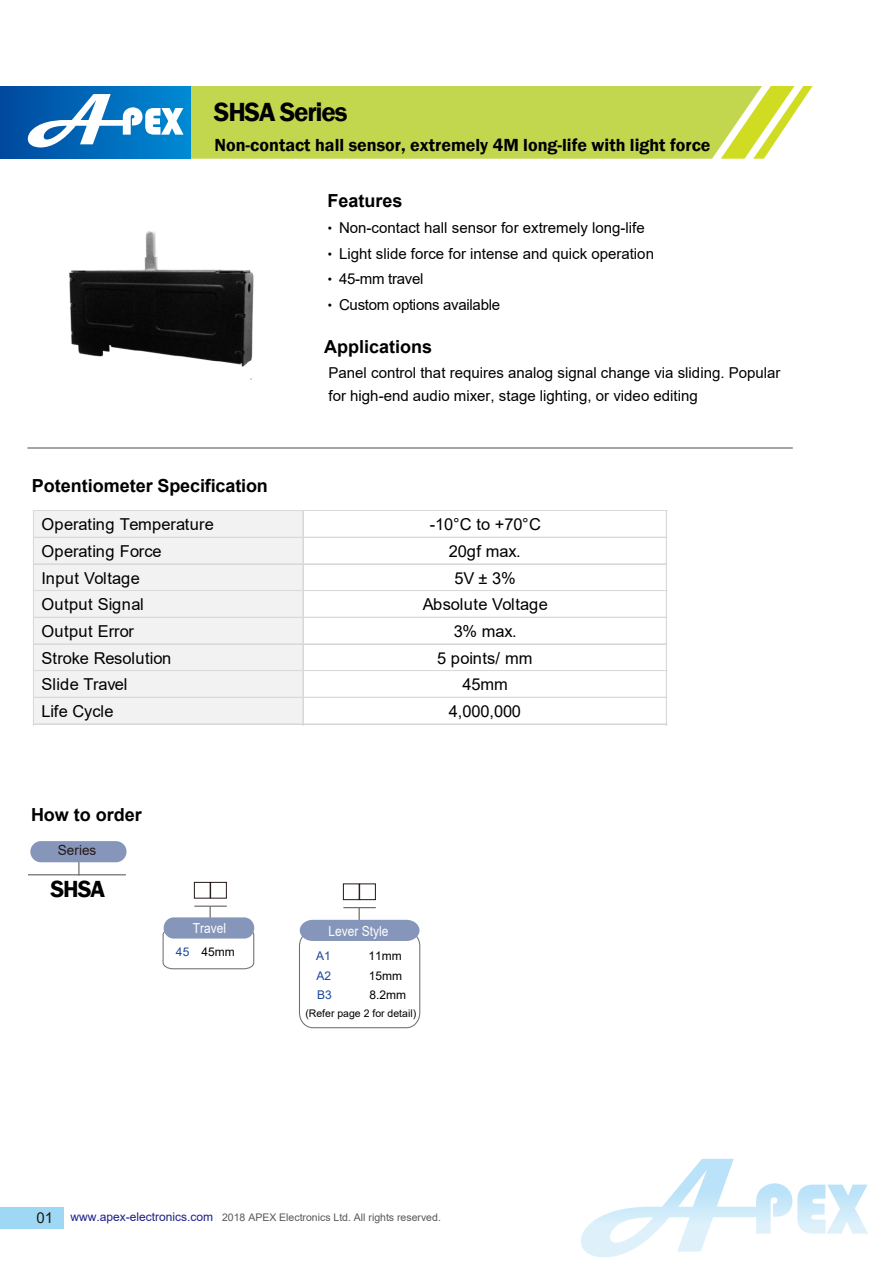
<style>
.page{position:relative;width:893px;height:1263px;background:#fff}
.page>*{position:absolute;margin:0;border:0;box-sizing:border-box;transform-origin:0 0}
.t1{font:600 27px "Franklin Gothic";letter-spacing:-.045em;color:#000}
.t2{font:600 24px "Franklin Gothic";color:#000}
.t3{font:600 18px "Franklin Gothic";color:#000}
.t4{font:700 18px "Arial";color:#000}
.t5{font:16.35px "Arial";color:#000}
.t6{font:16.35px "Arial";letter-spacing:.02em;color:#000}
.t7{font:15px/25.5px "Arial";color:#000}
.t8{font:15px "Arial";color:#231815}
.t9{font:13.95px "Arial";color:#231815}
.t10{font:13.8px "Arial";color:#fff;scale:.87 1}
.t11{font:12px "Arial";color:#000}
.t12{font:12px "Arial";color:#1a479c}
.t13{font:10.5px "Arial";color:#595757}
.t14{font:10.5px "Arial";color:#000}
.s1{font-family:"Ming Li U"}
.s2{color:#1a479c}
.s3{font-size:12px;color:#1d2087}
</style>
<div class="page">
<div style="left:0;top:1207px;width:64px;height:22px;background:#9ed8f5"></div>
<svg style="left:191px;top:86px;width:622px;height:73px;background:#c7da58"></svg>
<div style="left:0;top:86px;width:191px;height:73px;background:linear-gradient(to right,#00489e,#008ad4)"></div>
<svg style="left:581px;top:1159px;width:287px;height:98px"></svg>
<svg style="left:28px;top:94px;width:156px;height:53px"></svg>
<hr style="left:27px;top:447px;width:766px;height:2px;background:#808285">
<svg style="left:78px;top:862px;width:1px;height:12px"></svg>
<hr style="left:28px;top:874px;width:98px;height:1px;background:#595757">
<div style="left:30px;top:841px;width:97px;height:21px;background:#8696ba;border-radius:11px"></div>
<div style="left:194px;top:882px;width:17px;height:16px;border:1px solid #231815"></div>
<div style="left:210px;top:882px;width:17px;height:16px;border:1px solid #231815"></div>
<hr style="left:194px;top:906px;width:33px;height:1px;background:#595757">
<svg style="left:162px;top:928px;width:93px;height:42px"></svg>
<div style="left:164px;top:917px;width:90px;height:21px;background:#8696ba;border-radius:10px"></div>
<div style="left:343px;top:883px;width:17px;height:17px;border:1px solid #231815"></div>
<div style="left:359px;top:883px;width:17px;height:17px;border:1px solid #231815"></div>
<hr style="left:343px;top:907px;width:33px;height:1px;background:#595757">
<div style="left:299px;top:930px;width:121px;height:98px;border:1px solid #717071;border-radius:14px"></div>
<svg style="left:300px;top:908px;width:119px;height:33px"></svg>
<img style="left:69px;top:231px;width:185px;height:136px">
<div style="left:34px;top:511px;width:270px;height:213px;background:#f2f2f2"></div>
<hr style="left:34px;top:510px;width:633px;height:1px;background:#d9d9d9">
<hr style="left:34px;top:537px;width:633px;height:1px;background:#d9d9d9">
<hr style="left:34px;top:564px;width:633px;height:1px;background:#d9d9d9">
<hr style="left:34px;top:590px;width:633px;height:1px;background:#d9d9d9">
<hr style="left:34px;top:617px;width:633px;height:1px;background:#d9d9d9">
<hr style="left:34px;top:644px;width:633px;height:1px;background:#d9d9d9">
<hr style="left:34px;top:670px;width:633px;height:1px;background:#d9d9d9">
<hr style="left:34px;top:697px;width:633px;height:1px;background:#d9d9d9">
<hr style="left:33px;top:510px;width:1px;height:214px;background:#d9d9d9">
<hr style="left:303px;top:511px;width:1px;height:213px;background:#d9d9d9">
<hr style="left:34px;top:724px;width:633px;height:1px;background:#d9d9d9">
<hr style="left:666px;top:511px;width:1px;height:213px;background:#d9d9d9">
<h1 class="t1" style="left:214px;top:95px;width:135px">SHSA Series</h1>
<p class="t3" style="left:214px;top:134px;width:498px">Non-contact hall sensor, extremely 4M long-life with light force</p>
<p class="t4" style="left:32px;top:473px;width:238px">Potentiometer Specification</p>
<p class="t4" style="left:328px;top:188px;width:77px">Features</p>
<p class="t7" style="left:322px;top:215px;width:333px"><span class="s1">‧</span>Non-contact hall sensor for extremely long-life <span class="s1">‧</span>Light slide force for intense and quick operation <span class="s1">‧</span>45-mm travel<br><span class="s1">‧</span>Custom options available</p>
<p class="t4" style="left:324px;top:334px;width:110px">Applications</p>
<p class="t7" style="left:329px;top:362px;width:453px;line-height:22.5px">Panel control that requires analog signal change via sliding. Popular for high-end audio mixer, stage lighting, or video editing</p>
<p class="t5" style="left:42px;top:513px;width:174px">Operating Temperature</p>
<p class="t5" style="left:430px;top:513px;width:113px">-10°C to +70°C</p>
<p class="t5" style="left:42px;top:540px;width:122px">Operating Force</p>
<p class="t5" style="left:449px;top:540px;width:73px">20gf max.</p>
<p class="t6" style="left:42px;top:567px;width:100px">Input Voltage</p>
<p class="t5" style="left:454px;top:567px;width:63px">5V ± 3%</p>
<p class="t6" style="left:42px;top:593px;width:104px">Output Signal</p>
<p class="t5" style="left:423px;top:593px;width:126px">Absolute Voltage</p>
<p class="t5" style="left:42px;top:620px;width:94px">Output Error</p>
<p class="t5" style="left:454px;top:620px;width:64px">3% max.</p>
<p class="t5" style="left:42px;top:647px;width:131px">Stroke Resolution</p>
<p class="t5" style="left:437px;top:647px;width:97px">5 points/ mm</p>
<p class="t5" style="left:42px;top:673px;width:87px">Slide Travel</p>
<p class="t5" style="left:463px;top:673px;width:47px">45mm</p>
<p class="t5" style="left:42px;top:700px;width:74px">Life Cycle</p>
<p class="t5" style="left:449px;top:700px;width:74px">4,000,000</p>
<p class="t4" style="left:31px;top:802px;width:112px">How to order</p>
<p class="t9" style="left:58px;top:841px;width:40px">Series</p>
<h2 class="t2" style="left:50px;top:874px;width:56px">SHSA</h2>
<p class="t10" style="left:193px;top:919px;width:40px">Travel</p>
<p class="t11" style="left:176px;top:944px;width:60px"><span class="s2">45</span> 45mm</p>
<p class="t10" style="left:328px;top:921px;width:70px">Lever Style</p>
<p class="t12" style="left:316px;top:947px;width:16px">A1</p>
<p class="t11" style="left:368px;top:947px;width:35px">11mm</p>
<p class="t12" style="left:316px;top:967px;width:16px">A2</p>
<p class="t11" style="left:369px;top:967px;width:35px">15mm</p>
<p class="t12" style="left:317px;top:986px;width:16px">B3</p>
<p class="t11" style="left:369px;top:986px;width:38px">8.2mm</p>
<p class="t14" style="left:305px;top:1006px;width:112px">(Refer page 2 for detail)</p>
<p class="t8" style="left:37px;top:1208px;width:18px">01</p>
<p class="t13" style="left:70px;top:1210px;width:372px"><span class="s3">www.apex-electronics.com</span> 2018 APEX Electronics Ltd. All rights reserved.</p>
</div>
